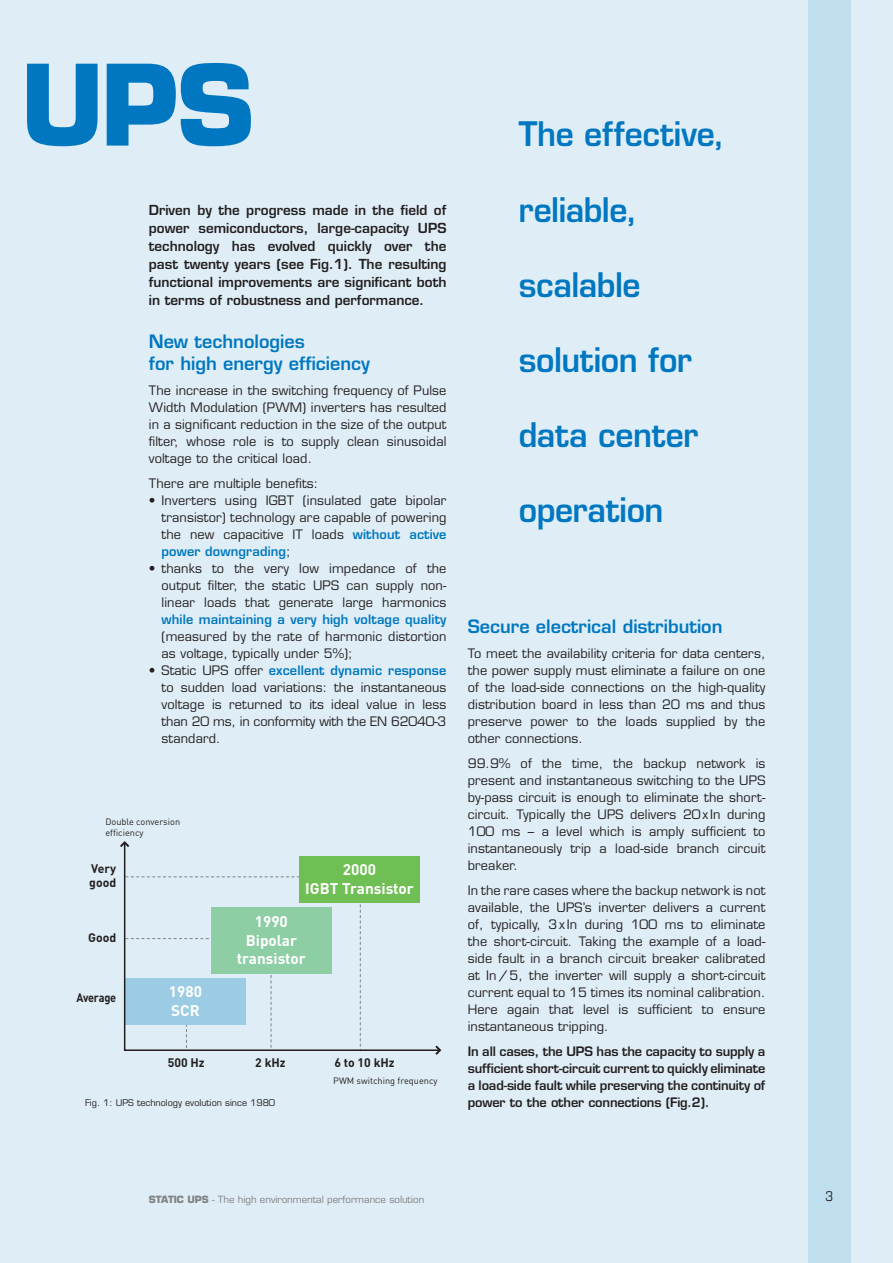
<style>
.page{position:relative;width:893px;height:1263px;background:#dfeef6}
.page>*{position:absolute;margin:0;border:0;box-sizing:border-box;transform-origin:0 0}
.t1{font:600 33px "Eurostile";letter-spacing:-.01em;color:#0077c0;scale:.96 1}
.t2{font:600 18px/21.6px "Eurostile";color:#0077c0}
.t3{font:700 15.3px/18.3px "DINOT";color:#fff;text-align:center}
.t4{font:600 13.5px/18px "Eurostile";color:#231f20;text-align:justify}
.t5{font:condensed 13.5px "Eurostile";color:#231f20}
.t6{font:12.75px/17px "Eurostile";letter-spacing:.01em;color:#231f20;text-align:justify}
.t7{font:600 12.75px/17px "Eurostile";letter-spacing:-.01em;color:#231f20;text-align:justify}
.t8{font:600 12.75px "Eurostile";letter-spacing:.01em;color:#0077c0}
.t9{font:700 12.3px/14.7px "DINOT";color:#231f20}
.t10{font:700 12.3px "DINOT";letter-spacing:-.025em;color:#231f20;scale:.9 1}
.t11{font:9.75px "Eurostile";letter-spacing:-.005em;color:#808285}
.t12{font:9.15px/10.9px "DINOT";color:#231f20}
.t13{font:9px "Eurostile";color:#231f20}
.s1{font-weight:600;color:#0077c0}
.s2{font-weight:700}
</style>
<div class="page">
<svg style="left:124px;top:845px;width:311px;height:206px"></svg>
<svg style="left:435px;top:1045px;width:6px;height:10px"></svg>
<svg style="left:120px;top:841px;width:9px;height:6px"></svg>
<div style="left:808px;top:0;width:42px;height:1263px;background:#c0dfee"></div>
<svg style="left:27px;top:63px;width:224px;height:83px"></svg>
<p class="t4" style="left:149px;top:201px;width:299px">Driven by the progress made in the field of power semiconductors, large-capacity UPS technology has evolved quickly over the past twenty years (see Fig.1). The resulting functional improvements are significant both in terms of robustness and performance.</p>
<h2 class="t2" style="left:149px;top:331px;width:222px">New technologies<br>for high energy efficiency</h2>
<p class="t6" style="left:149px;top:382px;width:299px">The increase in the switching frequency of Pulse Width Modulation (PWM) inverters has resulted in a significant reduction in the size of the output filter, whose role is to supply clean sinusoidal voltage to the critical load.</p>
<p class="t6" style="left:149px;top:475px;width:171px">There are multiple benefits:</p>
<p class="t6" style="left:162px;top:492px;width:286px;text-indent:-13px">• Inverters using IGBT (insulated gate bipolar transistor) technology are capable of powering the new capacitive IT loads <span class="s1">without active power downgrading</span>;</p>
<p class="t6" style="left:162px;top:560px;width:286px;text-indent:-13px">• thanks to the very low impedance of the output filter, the static UPS can supply non&shy;linear loads that generate large harmonics</p>
<p class="t8" style="left:162px;top:611px;width:286px">while maintaining a very high voltage quality</p>
<p class="t6" style="left:162px;top:628px;width:286px">(measured by the rate of harmonic distortion as voltage, typically under 5%);</p>
<p class="t6" style="left:162px;top:662px;width:286px;text-indent:-13px">• Static UPS offer <span class="s1">excellent dynamic response </span>to sudden load variations: the instantaneous voltage is returned to its ideal value in less than 20 ms, in conformity with the EN 62040-3 standard.</p>
<p class="t12" style="left:105px;top:816px;width:76px">Double conversion efficiency</p>
<p class="t9" style="left:89px;top:860px;width:28px">Very good</p>
<p class="t9" style="left:88px;top:929px;width:29px">Good</p>
<p class="t10" style="left:77px;top:990px;width:46px">Average</p>
<p class="t3" style="left:169px;top:982px;width:35px;text-align:left">1980<br>SCR</p>
<p class="t9" style="left:168px;top:1055px;width:39px">500 Hz</p>
<p class="t3" style="left:305px;top:860px;width:110px">2000<br>IGBT Transistor</p>
<p class="t3" style="left:237px;top:912px;width:71px">1990<br>Bipolar transistor</p>
<p class="t9" style="left:255px;top:1055px;width:32px">2 kHz</p>
<p class="t9" style="left:334px;top:1055px;width:62px">6 to 10 kHz</p>
<p class="t12" style="left:333px;top:1075px;width:106px">PWM switching frequency</p>
<p class="t13" style="left:85px;top:1098px;width:192px">Fig. 1: UPS technology evolution since 1980</p>
<h1 class="t1" style="left:519px;top:114px;width:216px">The effective,</h1>
<h1 class="t1" style="left:519px;top:189px;width:125px">reliable,</h1>
<h1 class="t1" style="left:519px;top:264px;width:128px">scalable</h1>
<h1 class="t1" style="left:519px;top:339px;width:182px">solution for</h1>
<h1 class="t1" style="left:519px;top:414px;width:189px">data center</h1>
<h1 class="t1" style="left:519px;top:489px;width:152px">operation</h1>
<h2 class="t2" style="left:468px;top:615px;width:256px">Secure electrical distribution</h2>
<p class="t6" style="left:468px;top:645px;width:299px">To meet the availability criteria for data centers, the power supply must eliminate a failure on one of the load-side connections on the high-quality distribution board in less than 20 ms and thus preserve power to the loads supplied by the other connections.</p>
<p class="t6" style="left:468px;top:755px;width:299px">99.9% of the time, the backup network is present and instantaneous switching to the UPS by-pass circuit is enough to eliminate the short&shy;circuit. Typically the UPS delivers 20x In during 100 ms – a level which is amply sufficient to instantaneously trip a load-side branch circuit breaker.</p>
<p class="t6" style="left:468px;top:882px;width:299px">In the rare cases where the backup network is not available, the UPS’s inverter delivers a current of, typically, 3x In during 100 ms to eliminate the short-circuit. Taking the example of a load&shy;side fault in a branch circuit breaker calibrated at In/5, the inverter will supply a short-circuit current equal to 15 times its nominal calibration.<br>Here again that level is sufficient to ensure instantaneous tripping.</p>
<p class="t7" style="left:468px;top:1043px;width:299px">In all cases, the UPS has the capacity to supply a sufficient short-circuit current to quickly eliminate a load-side fault while preserving the continuity of power to the other connections (Fig.2).</p>
<p class="t11" style="left:149px;top:1193px;width:277px"><span class="s2">STATIC UPS</span> - The high environmental performance solution</p>
<p class="t5" style="left:825px;top:1188px;width:9px">3</p>
</div>
